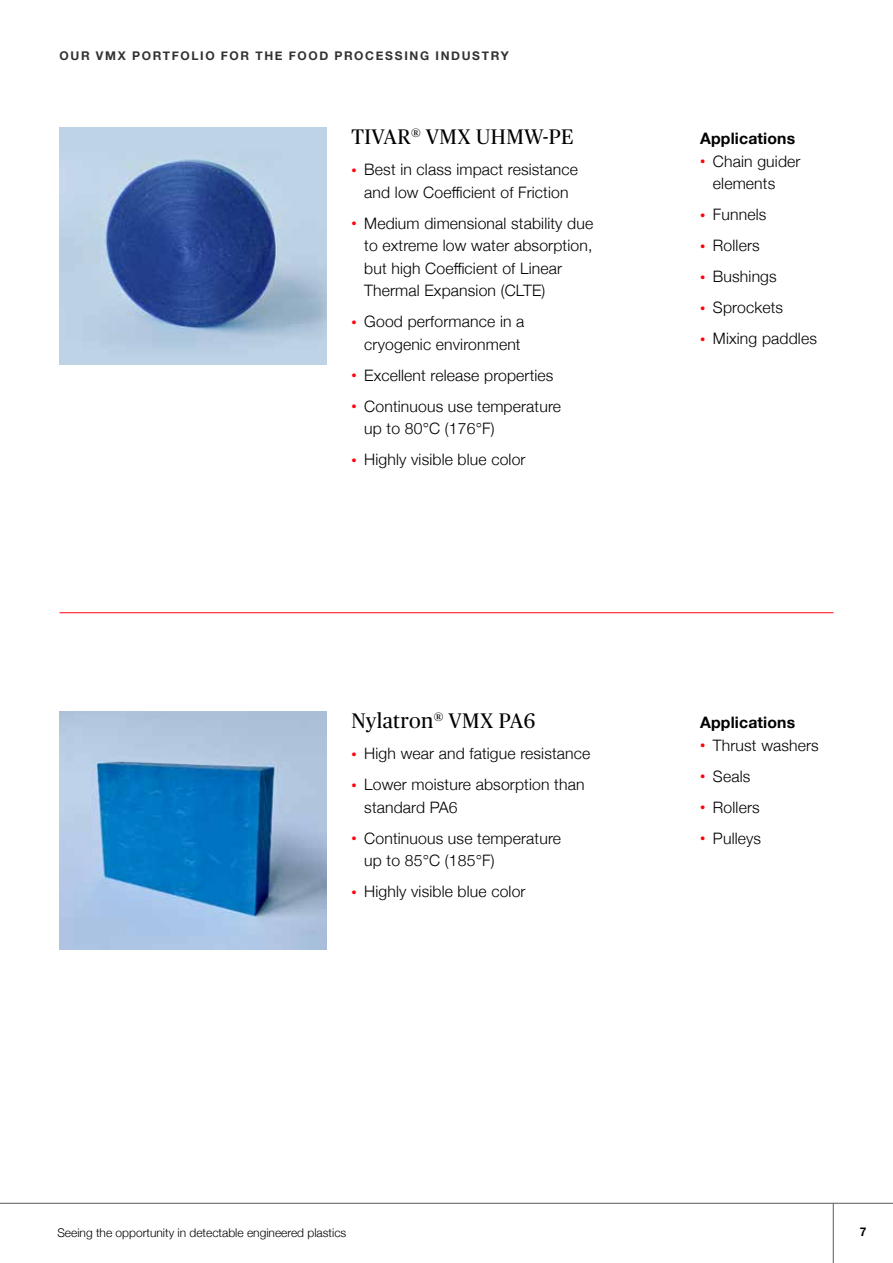
<style>
.page{position:relative;width:893px;height:1263px;background:#fff}
.page>*{position:absolute;margin:0;border:0;box-sizing:border-box;transform-origin:0 0}
.t1{font:21px "Publico";letter-spacing:.02em;color:#000}
.t2{font:300 15.75px/22.5px "Helvetica Neue";letter-spacing:.01em;color:#000}
.t3{font:700 15.75px "Helvetica Neue";letter-spacing:.01em;color:#000}
.t4{font:300 12px "Helvetica Neue";color:#000}
.t5{font:700 12px "Helvetica Neue";letter-spacing:.135em;color:#323232}
.t6{font:700 12px "Helvetica Neue";color:#000}
.s1{font-size:10.5px;color:#ff000f}
</style>
<div class="page">
<img style="left:60px;top:128px;width:266px;height:236px">
<hr style="left:0;top:1203px;width:893px;height:1px;background:#5a5a5a">
<hr style="left:833px;top:1203px;width:1px;height:60px;background:#5a5a5a">
<img style="left:60px;top:712px;width:266px;height:237px">
<hr style="left:60px;top:612px;width:773px;height:1px;background:#ff000f">
<p class="t5" style="left:60px;top:46px;width:451px">OUR VMX PORTFOLIO FOR THE FOOD PROCESSING INDUSTRY</p>
<h1 class="t1" style="left:351px;top:125px;width:223px">TIVAR<sup>®</sup> VMX UHMW-PE</h1>
<p class="t2" style="left:351px;top:157px;width:228px;text-align:center"><span class="s1">•</span> Best in class impact resistance and low Coefficient of Friction</p>
<p class="t2" style="left:364px;top:211px;width:230px;text-indent:-13px"><span class="s1">•</span> Medium dimensional stability due to extreme low water absorption, but high Coefficient of Linear<br>Thermal Expansion (CLTE)</p>
<p class="t2" style="left:351px;top:309px;width:174px;text-align:center"><span class="s1">•</span> Good performance in a cryogenic environment</p>
<p class="t2" style="left:351px;top:363px;width:203px"><span class="s1">•</span> Excellent release properties</p>
<p class="t2" style="left:364px;top:394px;width:198px;text-indent:-13px"><span class="s1">•</span> Continuous use temperature up to 80°C (176°F)</p>
<p class="t2" style="left:351px;top:447px;width:176px"><span class="s1">•</span> Highly visible blue color</p>
<h1 class="t1" style="left:351px;top:709px;width:185px">Nylatron<sup>®</sup> VMX PA6</h1>
<p class="t2" style="left:351px;top:741px;width:240px"><span class="s1">•</span> High wear and fatigue resistance</p>
<p class="t2" style="left:364px;top:772px;width:222px;text-indent:-13px"><span class="s1">•</span> Lower moisture absorption than standard PA6</p>
<p class="t2" style="left:364px;top:826px;width:198px;text-indent:-13px"><span class="s1">•</span> Continuous use temperature up to 85°C (185°F)</p>
<p class="t2" style="left:351px;top:879px;width:176px"><span class="s1">•</span> Highly visible blue color</p>
<p class="t3" style="left:700px;top:126px;width:97px">Applications</p>
<p class="t2" style="left:713px;top:149px;width:89px;text-indent:-13px"><span class="s1">•</span> Chain guider elements</p>
<p class="t2" style="left:700px;top:202px;width:68px"><span class="s1">•</span> Funnels</p>
<p class="t2" style="left:700px;top:233px;width:61px"><span class="s1">•</span> Rollers</p>
<p class="t2" style="left:700px;top:264px;width:78px"><span class="s1">•</span> Bushings</p>
<p class="t2" style="left:700px;top:295px;width:84px"><span class="s1">•</span> Sprockets</p>
<p class="t2" style="left:700px;top:326px;width:118px"><span class="s1">•</span> Mixing paddles</p>
<p class="t3" style="left:700px;top:710px;width:97px">Applications</p>
<p class="t2" style="left:700px;top:733px;width:120px"><span class="s1">•</span> Thrust washers</p>
<p class="t2" style="left:700px;top:764px;width:52px"><span class="s1">•</span> Seals</p>
<p class="t2" style="left:700px;top:795px;width:61px"><span class="s1">•</span> Rollers</p>
<p class="t2" style="left:700px;top:826px;width:62px"><span class="s1">•</span> Pulleys</p>
<p class="t4" style="left:57px;top:1223px;width:290px">Seeing the opportunity in detectable engineered plastics</p>
<p class="t6" style="left:860px;top:1223px;width:8px">7</p>
</div>
